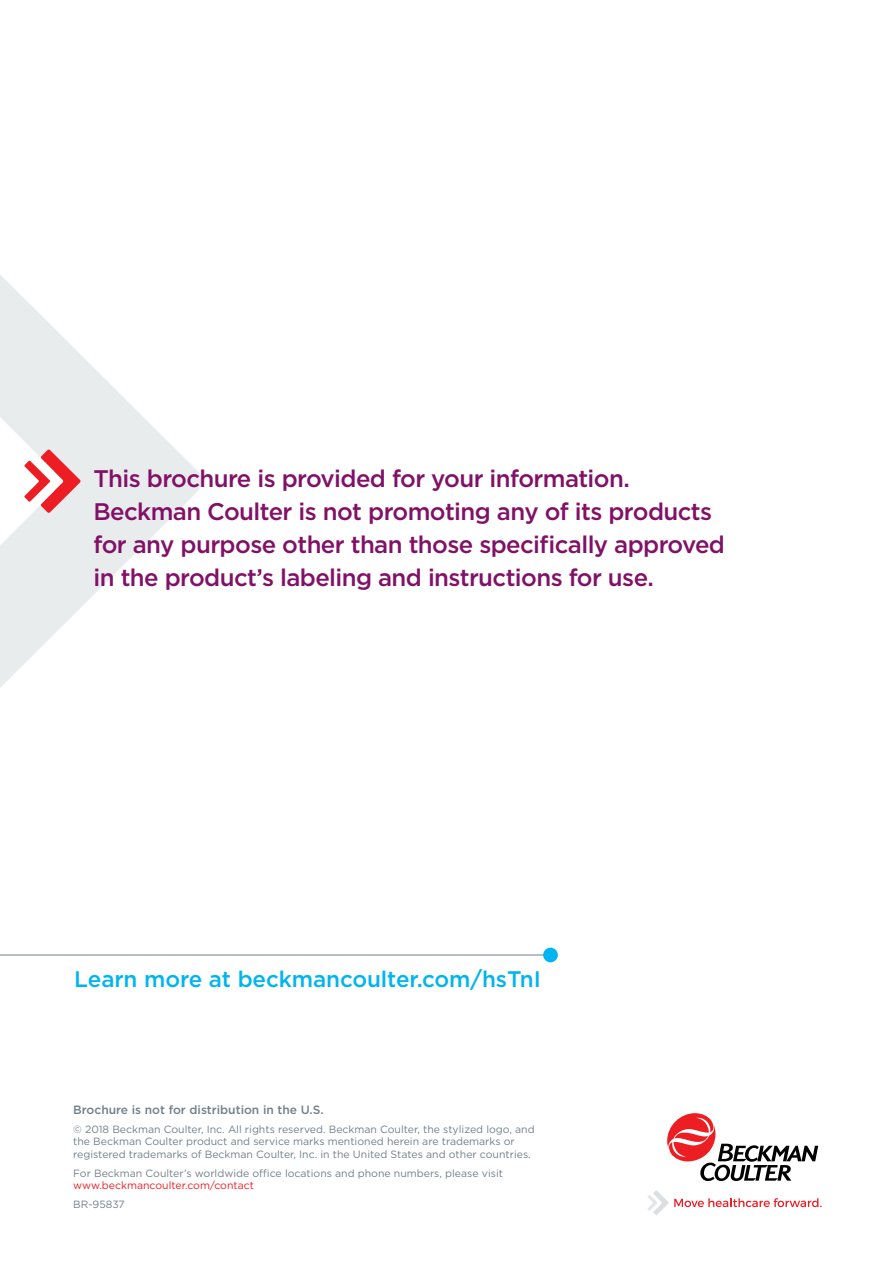
<style>
.page{position:relative;width:893px;height:1263px;background:#fff}
.page>*{position:absolute;margin:0;border:0;box-sizing:border-box;transform-origin:0 0}
.t1{font:500 24px/33px "Gotham";letter-spacing:-.025em;color:#811167}
.t2{font:500 22.5px "Gotham";letter-spacing:-.005em;color:#00b5ef}
.t3{font:500 12px "Gotham";color:#72808a}
.t4{font:10.5px/12.6px "Gotham";color:#72808a}
.t5{font:10.5px "Gotham";color:#ed1d24}
</style>
<div class="page">
<svg style="left:0;top:275px;width:201px;height:413px"></svg>
<svg style="left:24px;top:449px;width:56px;height:64px"></svg>
<hr style="left:0;top:955px;width:550px;height:1px;background:#72808a">
<div style="left:543px;top:948px;width:15px;height:14px;background:#00b5ef;border-radius:50%"></div>
<svg style="left:667px;top:1113px;width:151px;height:68px"></svg>
<svg style="left:647px;top:1190px;width:175px;height:25px"></svg>
<h1 class="t1" style="left:94px;top:461px;width:633px">This brochure is provided for your information.<br>Beckman Coulter is not promoting any of its products for any purpose other than those specifically approved in the product’s labeling and instructions for use.</h1>
<h2 class="t2" style="left:74px;top:964px;width:468px">Learn more at beckmancoulter.com/hsTnI</h2>
<p class="t3" style="left:73px;top:1101px;width:252px">Brochure is not for distribution in the U.S.</p>
<p class="t4" style="left:73px;top:1122px;width:463px">© 2018 Beckman Coulter, Inc. All rights reserved. Beckman Coulter, the stylized logo, and the Beckman Coulter product and service marks mentioned herein are trademarks or registered trademarks of Beckman Coulter, Inc. in the United States and other countries.</p>
<p class="t4" style="left:73px;top:1166px;width:431px">For Beckman Coulter’s worldwide office locations and phone numbers, please visit</p>
<p class="t5" style="left:73px;top:1179px;width:182px">www.beckmancoulter.com/contact</p>
<p class="t4" style="left:73px;top:1198px;width:53px">BR-95837</p>
</div>
